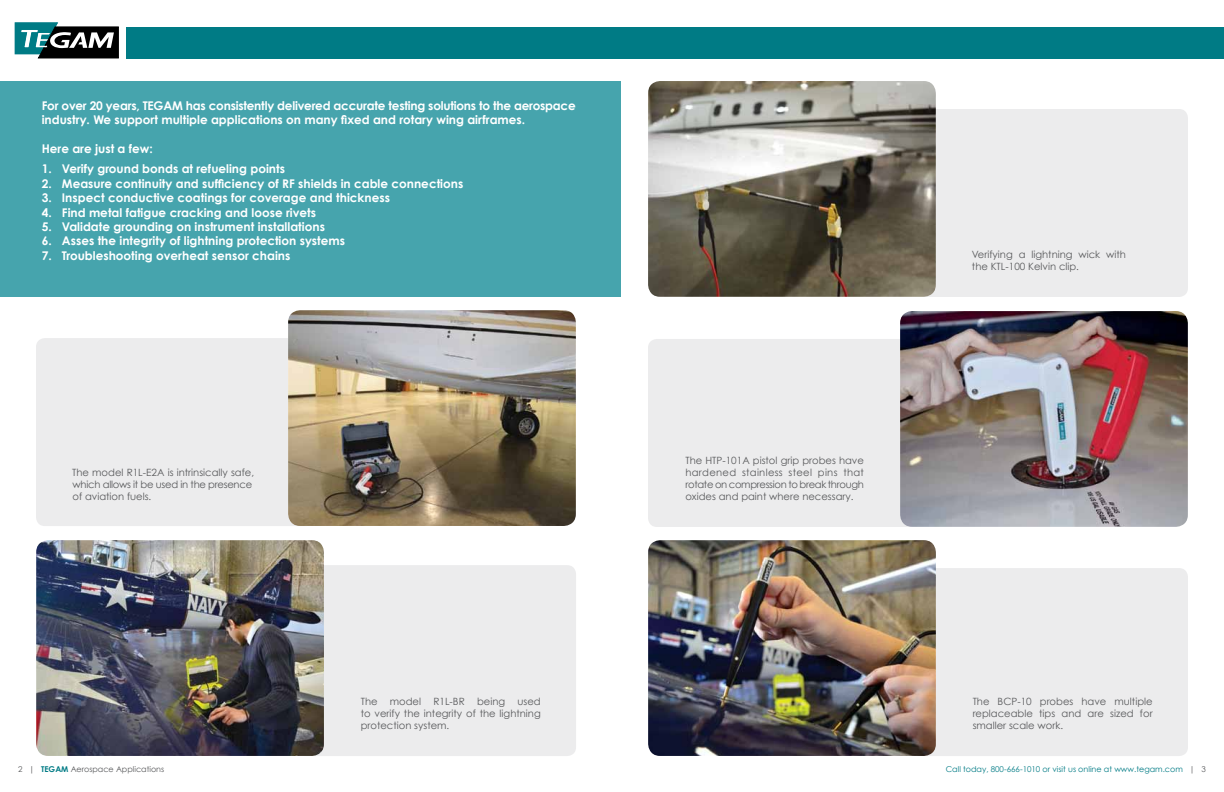
<style>
.page{position:relative;width:1224px;height:792px;background:#fff}
.page>*{position:absolute;margin:0;border:0;box-sizing:border-box;transform-origin:0 0}
.t1{font:700 12px "Century Gothic";color:#fff}
.t2{font:700 12px/14.4px "Century Gothic";letter-spacing:-.02em;color:#fff}
.t3{font:10px/12px "Century Gothic";color:#58595b;text-align:justify}
.t4{font:8px "Century Gothic";color:#007b85}
.t5{font:8px "Century Gothic";color:#58595b}
.s1{font-weight:700;color:#007b85}
.s2{color:#58595b}
</style>
<div class="page">
<div style="left:603px;top:27px;width:621px;height:31px;background:#007b85"></div>
<div style="left:297px;top:565px;width:279px;height:191px;background:#ececed;border-radius:9px"></div>
<div style="left:0;top:81px;width:621px;height:216px;background:#46a4ad"></div>
<div style="left:36px;top:338px;width:279px;height:188px;background:#ececed;border-radius:9px"></div>
<img style="left:288px;top:310px;width:288px;height:216px">
<img style="left:36px;top:540px;width:288px;height:216px">
<svg style="left:15px;top:23px;width:104px;height:35px"></svg>
<div style="left:648px;top:339px;width:279px;height:188px;background:#ececed;border-radius:9px"></div>
<div style="left:909px;top:109px;width:279px;height:188px;background:#ececed;border-radius:9px"></div>
<img style="left:648px;top:81px;width:288px;height:216px">
<div style="left:909px;top:568px;width:279px;height:188px;background:#ececed;border-radius:9px"></div>
<img style="left:900px;top:311px;width:288px;height:216px">
<img style="left:648px;top:540px;width:288px;height:216px">
<div style="left:126px;top:27px;width:495px;height:31px;background:#007b85"></div>
<p class="t2" style="left:42px;top:98px;width:536px">For over 20 years, TEGAM has consistently delivered accurate testing solutions to the aerospace industry. We support multiple applications on many fixed and rotary wing airframes.</p>
<p class="t1" style="left:42px;top:141px;width:113px">Here are just a few:</p>
<p class="t1" style="left:42px;top:161px;width:245px">1. Verify ground bonds at refueling points</p>
<p class="t1" style="left:42px;top:176px;width:423px">2. Measure continuity and sufficiency of RF shields in cable connections</p>
<p class="t1" style="left:42px;top:190px;width:350px">3. Inspect conductive coatings for coverage and thickness</p>
<p class="t1" style="left:42px;top:205px;width:276px">4. Find metal fatigue cracking and loose rivets</p>
<p class="t1" style="left:42px;top:219px;width:285px">5. Validate grounding on instrument installations</p>
<p class="t1" style="left:42px;top:233px;width:305px">6. Asses the integrity of lightning protection systems</p>
<p class="t1" style="left:42px;top:248px;width:250px">7. Troubleshooting overheat sensor chains</p>
<p class="t3" style="left:72px;top:466px;width:184px;text-align:left">The model R1L-E2A is intrinsically safe, which allows it be used in the presence of aviation fuels.</p>
<p class="t3" style="left:361px;top:695px;width:182px">The model R1L-BR being used to verify the integrity of the lightning protection system.</p>
<p class="t3" style="left:685px;top:454px;width:180px">The HTP-101A pistol grip probes have hardened stainless steel pins that rotate on compression to break through oxides and paint where necessary.</p>
<p class="t3" style="left:972px;top:248px;width:156px">Verifying a lightning wick with the KTL-100 Kelvin clip.</p>
<p class="t3" style="left:973px;top:695px;width:182px">The BCP-10 probes have multiple replaceable tips and are sized for smaller scale work.</p>
<p class="t5" style="left:18px;top:764px;width:148px">2 | <span class="s1">TEGAM</span> Aerospace Applications</p>
<p class="t4" style="left:946px;top:764px;width:262px">Call today, 800-666-1010 or visit us online at www.tegam.com <span class="s2">| 3</span></p>
</div>
